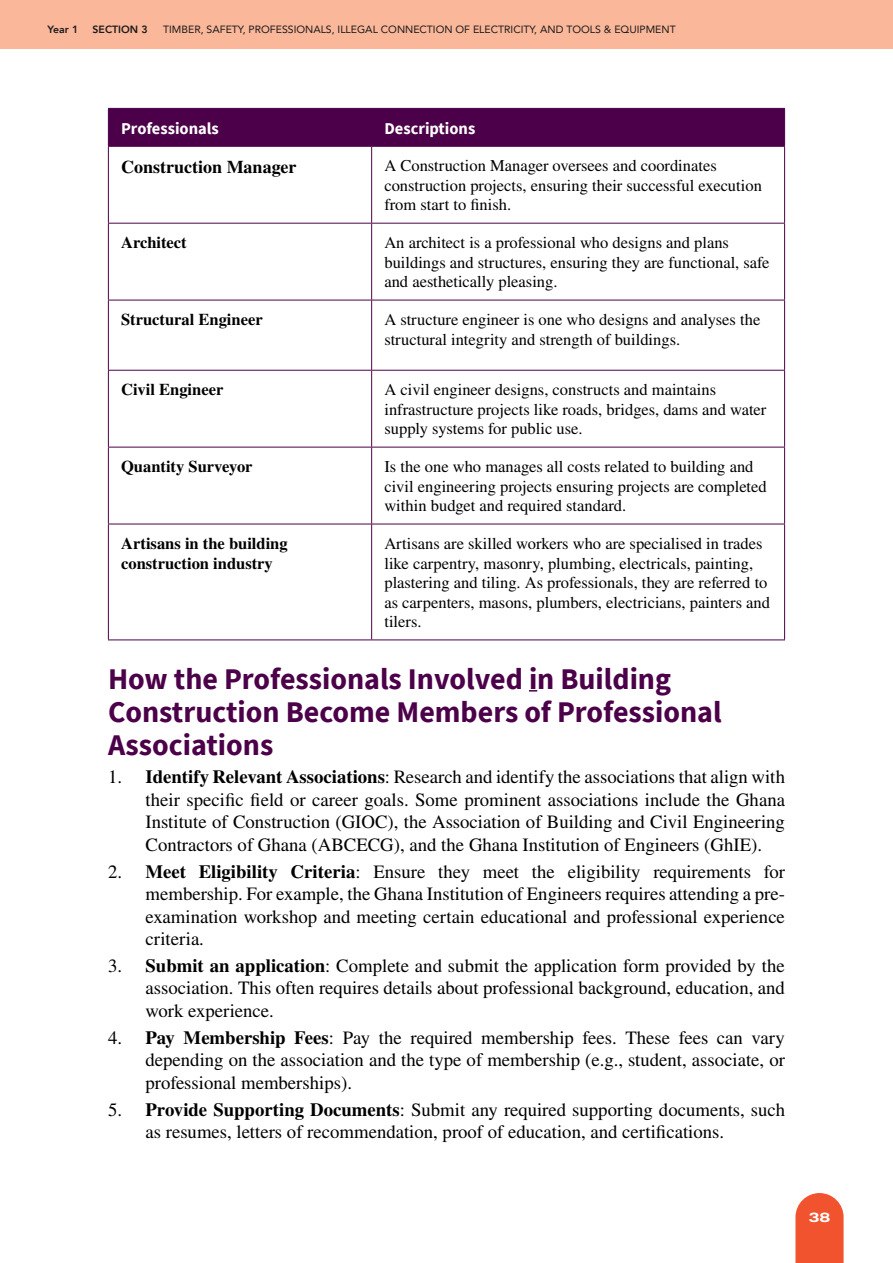
<style>
.page{position:relative;width:893px;height:1263px;background:#fff}
.page>*{position:absolute;margin:0;border:0;box-sizing:border-box;transform-origin:0 0}
.t1{font:700 30px/33px "Source Sans Pro";color:#4c0049}
.t2{font:18.75px/22.5px "STIX General";color:#000;text-align:justify}
.t3{font:700 18px "STIX General";color:#000}
.t4{font:16.5px/19.5px "STIX General";color:#000}
.t5{font:700 16.5px/19.5px "STIX General";color:#000}
.t6{font:700 16.5px "Source Sans Pro";color:#fff}
.t7{font:800 13.5px "Archivo Expanded";color:#fff}
.t8{font:10.5px "Avenir";color:#1a1a1a}
.t9{font:800 10.5px "Avenir";color:#1a1a1a}
.s1{font-weight:700}
</style>
<div class="page">
<div style="left:0;top:0;width:893px;height:49px;background:#fab79a"></div>
<svg style="left:795px;top:1193px;width:49px;height:70px;background:#f16240"></svg>
<div style="left:109px;top:109px;width:675px;height:37px;background:#4c0049"></div>
<hr style="left:371px;top:109px;width:1px;height:37px;background:#4c0049">
<hr style="left:371px;top:147px;width:1px;height:76px;background:#4c0049">
<hr style="left:108px;top:223px;width:264px;height:1px;background:#4c0049">
<hr style="left:372px;top:223px;width:413px;height:1px;background:#4c0049">
<hr style="left:371px;top:224px;width:1px;height:76px;background:#4c0049">
<hr style="left:108px;top:300px;width:264px;height:1px;background:#4c0049">
<hr style="left:372px;top:300px;width:413px;height:1px;background:#4c0049">
<hr style="left:371px;top:300px;width:1px;height:70px;background:#4c0049">
<hr style="left:108px;top:370px;width:264px;height:1px;background:#4c0049">
<hr style="left:372px;top:370px;width:413px;height:1px;background:#4c0049">
<hr style="left:371px;top:371px;width:1px;height:76px;background:#4c0049">
<hr style="left:108px;top:447px;width:264px;height:1px;background:#4c0049">
<hr style="left:372px;top:447px;width:413px;height:1px;background:#4c0049">
<hr style="left:371px;top:447px;width:1px;height:77px;background:#4c0049">
<hr style="left:108px;top:524px;width:264px;height:1px;background:#4c0049">
<hr style="left:372px;top:524px;width:413px;height:1px;background:#4c0049">
<hr style="left:371px;top:524px;width:1px;height:115px;background:#4c0049">
<hr style="left:108px;top:147px;width:1px;height:76px;background:#4c0049">
<hr style="left:784px;top:147px;width:1px;height:76px;background:#4c0049">
<hr style="left:108px;top:224px;width:1px;height:76px;background:#4c0049">
<hr style="left:784px;top:224px;width:1px;height:76px;background:#4c0049">
<hr style="left:108px;top:300px;width:1px;height:70px;background:#4c0049">
<hr style="left:784px;top:300px;width:1px;height:70px;background:#4c0049">
<hr style="left:108px;top:371px;width:1px;height:76px;background:#4c0049">
<hr style="left:784px;top:371px;width:1px;height:76px;background:#4c0049">
<hr style="left:108px;top:447px;width:1px;height:77px;background:#4c0049">
<hr style="left:784px;top:447px;width:1px;height:77px;background:#4c0049">
<hr style="left:108px;top:524px;width:1px;height:115px;background:#4c0049">
<hr style="left:784px;top:524px;width:1px;height:115px;background:#4c0049">
<hr style="left:108px;top:639px;width:264px;height:1px;background:#4c0049">
<hr style="left:372px;top:639px;width:413px;height:1px;background:#4c0049">
<hr style="left:108px;top:108px;width:264px;height:1px;background:#4c0049">
<hr style="left:108px;top:109px;width:1px;height:37px;background:#4c0049">
<hr style="left:372px;top:108px;width:413px;height:1px;background:#4c0049">
<hr style="left:784px;top:109px;width:1px;height:37px;background:#4c0049">
<hr style="left:108px;top:146px;width:264px;height:1px;background:#4c0049">
<hr style="left:372px;top:146px;width:413px;height:1px;background:#4c0049">
<p class="t9" style="left:48px;top:21px;width:32px">Year 1</p>
<p class="t9" style="left:93px;top:21px;width:57px">SECTION 3</p>
<p class="t8" style="left:163px;top:21px;width:514px">TIMBER, SAFETY, PROFESSIONALS, ILLEGAL CONNECTION OF ELECTRICITY, AND TOOLS &amp; EQUIPMENT</p>
<p class="t6" style="left:121px;top:117px;width:99px">Professionals</p>
<p class="t6" style="left:384px;top:117px;width:92px">Descriptions</p>
<p class="t3" style="left:121px;top:154px;width:177px">Construction Manager</p>
<p class="t4" style="left:384px;top:157px;width:379px">A Construction Manager oversees and coordinates construction projects, ensuring their successful execution from start to finish.</p>
<p class="t5" style="left:121px;top:234px;width:67px">Architect</p>
<p class="t4" style="left:384px;top:234px;width:387px">An architect is a professional who designs and plans buildings and structures, ensuring they are functional, safe and aesthetically pleasing.</p>
<p class="t5" style="left:121px;top:310px;width:143px">Structural Engineer</p>
<p class="t4" style="left:384px;top:311px;width:378px">A structure engineer is one who designs and analyses the structural integrity and strength of buildings.</p>
<p class="t5" style="left:121px;top:381px;width:104px">Civil Engineer</p>
<p class="t4" style="left:384px;top:381px;width:384px">A civil engineer designs, constructs and maintains infrastructure projects like roads, bridges, dams and water supply systems for public use.</p>
<p class="t5" style="left:121px;top:458px;width:133px">Quantity Surveyor</p>
<p class="t4" style="left:384px;top:458px;width:384px">Is the one who manages all costs related to building and civil engineering projects ensuring projects are completed within budget and required standard.</p>
<p class="t5" style="left:121px;top:534px;width:168px">Artisans in the building construction industry</p>
<p class="t4" style="left:384px;top:535px;width:387px">Artisans are skilled workers who are specialised in trades like carpentry, masonry, plumbing, electricals, painting, plastering and tiling. As professionals, they are referred to as carpenters, masons, plumbers, electricians, painters and tilers.</p>
<h1 class="t1" style="left:108px;top:662px;width:615px">How the Professionals Involved in Building<br>Construction Become Members of Professional<br>Associations</h1>
<p class="t2" style="left:146px;top:767px;width:641px;text-indent:-38px">1. <span class="s1">Identify Relevant Associations</span>: Research and identify the associations that align with their specific field or career goals. Some prominent associations include the Ghana Institute of Construction (GIOC), the Association of Building and Civil Engineering Contractors of Ghana (ABCECG), and the Ghana Institution of Engineers (GhIE).</p>
<p class="t2" style="left:146px;top:861px;width:641px;text-indent:-38px">2. <span class="s1">Meet Eligibility Criteria</span>: Ensure they meet the eligibility requirements for membership. For example, the Ghana Institution of Engineers requires attending a pre&shy;examination workshop and meeting certain educational and professional experience criteria.</p>
<p class="t2" style="left:146px;top:955px;width:641px;text-indent:-38px">3. <span class="s1">Submit an application</span>: Complete and submit the application form provided by the association. This often requires details about professional background, education, and work experience.</p>
<p class="t2" style="left:146px;top:1027px;width:641px;text-indent:-38px">4. <span class="s1">Pay Membership Fees</span>: Pay the required membership fees. These fees can vary depending on the association and the type of membership (e.g., student, associate, or professional memberships).</p>
<p class="t2" style="left:146px;top:1099px;width:641px;text-indent:-38px">5. <span class="s1">Provide Supporting Documents</span>: Submit any required supporting documents, such as resumes, letters of recommendation, proof of education, and certifications.</p>
<p class="t7" style="left:809px;top:1207px;width:23px">38</p>
</div>
